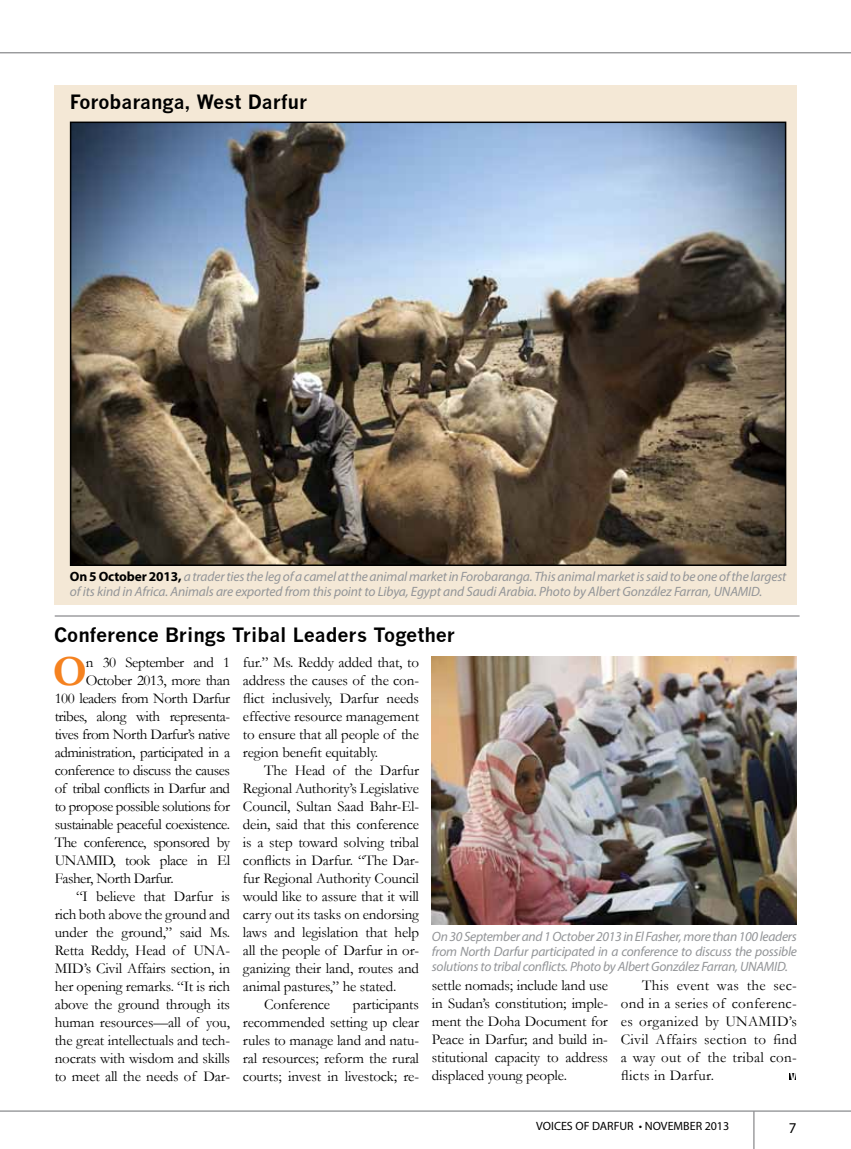
<style>
.page{position:relative;width:851px;height:1149px;background:#fff}
.page>*{position:absolute;margin:0;border:0;box-sizing:border-box;transform-origin:0 0}
.t1{font:700 43.35px "Garamond";color:#f58220}
.t2{font:700 19.35px "News Gothic";color:#000}
.t3{font:15px/18px "Garamond";letter-spacing:-.01em;color:#000;text-align:justify}
.t4{font:15px "Garamond";letter-spacing:-.03em;color:#000}
.t5{font:15px "Myriad Pro";color:#000}
.t6{font:italic 13.5px/14.9px "Myriad Pro";letter-spacing:-.01em;color:#939598}
.t7{font:12px "Myriad Pro";color:#000}
.t8{font:700 condensed 12px "Helvetica Neue";color:#fff}
.s1{font-weight:700;font-style:normal;color:#000}
</style>
<div class="page">
<hr style="left:0;top:1110px;width:850px;height:1px;background:#6d6e71">
<hr style="left:753px;top:1111px;width:1px;height:37px;background:#6d6e71">
<hr style="left:0;top:52px;width:850px;height:1px;background:#6d6e71">
<div style="left:54px;top:85px;width:742px;height:519px;background:#f4e8d6"></div>
<img style="left:73px;top:124px;width:710px;height:439px">
<div style="left:70px;top:121px;width:716px;height:445px;border:2px solid #000"></div>
<hr style="left:55px;top:615px;width:744px;height:1px;background:#6d6e71">
<img style="left:432px;top:656px;width:364px;height:268px">
<div style="left:789px;top:1072px;width:6px;height:7px;background:#000"></div>
<p class="t2" style="left:70px;top:90px;width:239px">Forobaranga, West Darfur</p>
<p class="t6" style="left:70px;top:569px;width:718px"><span class="s1">On 5 October 2013,</span> a trader ties the leg of a camel at the animal market in Forobaranga. This animal market is said to be one of the largest of its kind in Africa. Animals are exported from this point to Libya, Egypt and Saudi Arabia. Photo by Albert González Farran, UNAMID.</p>
<p class="t2" style="left:54px;top:622px;width:402px">Conference Brings Tribal Leaders Together</p>
<h1 class="t1" style="left:53px;top:644px;width:36px">O</h1>
<p class="t4" style="left:86px;top:652px;width:146px">n 30 September and 1</p>
<p class="t4" style="left:86px;top:670px;width:146px">October 2013, more than</p>
<p class="t4" style="left:55px;top:688px;width:177px">100 leaders from North Darfur</p>
<p class="t4" style="left:55px;top:706px;width:177px">tribes, along with representa-</p>
<p class="t4" style="left:55px;top:724px;width:177px">tives from North Darfur’s native</p>
<p class="t4" style="left:55px;top:742px;width:177px">administration, participated in a</p>
<p class="t4" style="left:55px;top:760px;width:177px">conference to discuss the causes</p>
<p class="t4" style="left:55px;top:778px;width:177px">of tribal conflicts in Darfur and</p>
<p class="t4" style="left:55px;top:796px;width:177px">to propose possible solutions for</p>
<p class="t4" style="left:55px;top:814px;width:177px">sustainable peaceful coexistence.</p>
<p class="t4" style="left:55px;top:832px;width:177px">The conference, sponsored by</p>
<p class="t4" style="left:55px;top:850px;width:177px">UNAMID, took place in El</p>
<p class="t4" style="left:55px;top:868px;width:121px">Fasher, North Darfur.</p>
<p class="t3" style="left:76px;top:886px;width:156px">“I believe that Darfur is</p>
<p class="t3" style="left:55px;top:904px;width:177px">rich both above the ground and</p>
<p class="t3" style="left:55px;top:922px;width:177px">under the ground,” said Ms.</p>
<p class="t3" style="left:55px;top:940px;width:177px">Retta Reddy, Head of UNA-</p>
<p class="t3" style="left:55px;top:958px;width:177px">MID’s Civil Affairs section, in</p>
<p class="t3" style="left:55px;top:976px;width:177px">her opening remarks. “It is rich</p>
<p class="t3" style="left:55px;top:994px;width:177px">above the ground through its</p>
<p class="t3" style="left:55px;top:1012px;width:177px">human resources—all of you,</p>
<p class="t3" style="left:55px;top:1030px;width:177px">the great intellectuals and tech-</p>
<p class="t3" style="left:55px;top:1048px;width:177px">nocrats with wisdom and skills</p>
<p class="t3" style="left:55px;top:1066px;width:177px">to meet all the needs of Dar-</p>
<p class="t3" style="left:243px;top:652px;width:177px">fur.” Ms. Reddy added that, to address the causes of the con&shy;flict inclusively, Darfur needs effective resource management to ensure that all people of the region benefit equitably.</p>
<p class="t3" style="left:264px;top:760px;width:156px">The Head of the Darfur</p>
<p class="t3" style="left:243px;top:778px;width:177px">Regional Authority’s Legislative</p>
<p class="t3" style="left:243px;top:796px;width:177px">Council, Sultan Saad Bahr-El-</p>
<p class="t3" style="left:243px;top:814px;width:177px">dein, said that this conference</p>
<p class="t3" style="left:243px;top:832px;width:177px">is a step toward solving tribal</p>
<p class="t3" style="left:243px;top:850px;width:178px">conflicts in Darfur. “The Dar-</p>
<p class="t3" style="left:243px;top:868px;width:177px">fur Regional Authority Council</p>
<p class="t3" style="left:243px;top:886px;width:178px">would like to assure that it will</p>
<p class="t3" style="left:243px;top:904px;width:177px">carry out its tasks on endorsing</p>
<p class="t3" style="left:243px;top:922px;width:177px">laws and legislation that help</p>
<p class="t3" style="left:243px;top:940px;width:178px">all the people of Darfur in or-</p>
<p class="t3" style="left:243px;top:958px;width:177px">ganizing their land, routes and</p>
<p class="t3" style="left:243px;top:976px;width:155px">animal pastures,” he stated.</p>
<p class="t3" style="left:264px;top:994px;width:67px">Conference</p>
<p class="t3" style="left:243px;top:994px;width:178px;text-indent:110px">participants recommended setting up clear rules to manage land and natu&shy;ral resources; reform the rural courts; invest in livestock; re-</p>
<p class="t6" style="left:432px;top:928px;width:366px;text-align:justify">On 30 September and 1 October 2013 in El Fasher, more than 100 leaders from North Darfur participated in a conference to discuss the possible solutions to tribal conflicts. Photo by Albert González Farran, UNAMID.</p>
<p class="t3" style="left:432px;top:976px;width:178px">settle nomads; include land use in Sudan’s constitution; imple&shy;ment the Doha Document for Peace in Darfur; and build in&shy;stitutional capacity to address displaced young people.</p>
<p class="t3" style="left:620px;top:976px;width:178px;text-indent:21px">This event was the sec&shy;ond in a series of conferenc&shy;es organized by UNAMID’s Civil Affairs section to find a way out of the tribal con&shy;flicts in Darfur.</p>
<p class="t8" style="left:790px;top:1066px;width:8px">V</p>
<p class="t7" style="left:536px;top:1118px;width:194px">VOICES OF DARFUR • NOVEMBER 2013</p>
<p class="t5" style="left:788px;top:1117px;width:9px">7</p>
</div>
